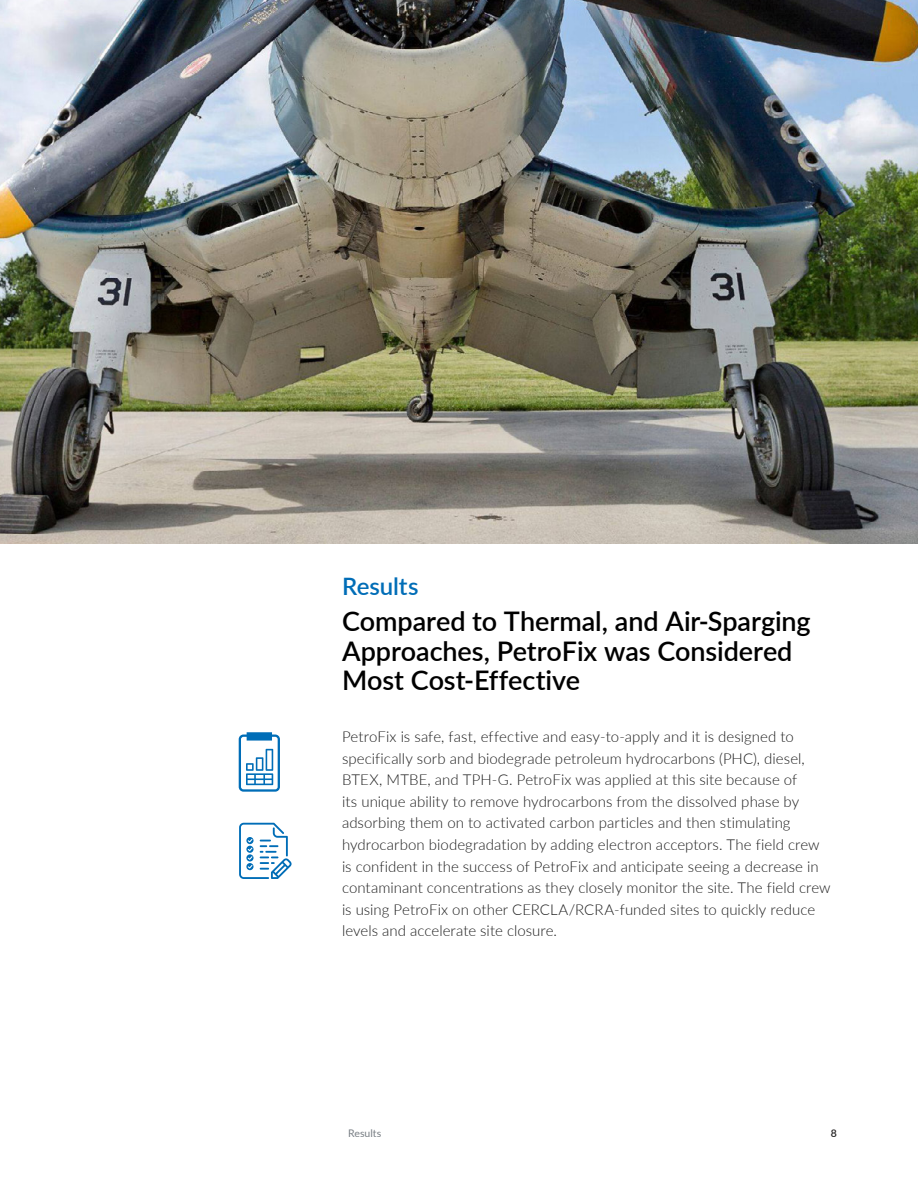
<style>
.page{position:relative;width:918px;height:1188px;background:#fff}
.page>*{position:absolute;margin:0;border:0;box-sizing:border-box;transform-origin:0 0}
.t1{font:600 27px/29.7px "Lato";color:#000}
.t2{font:600 24px "Lato";letter-spacing:-.005em;color:#006db7}
.t3{font:300 15px/21.6px "Lato";letter-spacing:.005em;color:#1d1d1d}
.t4{font:10.5px "Lato";color:#777d83}
.t5{font:600 10.5px "Lato";color:#211f20}
</style>
<div class="page">
<svg style="left:239px;top:732px;width:41px;height:60px"></svg>
<svg style="left:239px;top:823px;width:53px;height:56px"></svg>
<img style="left:0;top:0;width:918px;height:544px">
<h2 class="t2" style="left:342px;top:569px;width:78px">Results</h2>
<h1 class="t1" style="left:342px;top:605px;width:470px">Compared to Thermal, and Air-Sparging<br>Approaches, PetroFix was Considered<br>Most Cost-Effective</h1>
<p class="t3" style="left:342px;top:725px;width:490px">PetroFix is safe, fast, effective and easy-to-apply and it is designed to specifically sorb and biodegrade petroleum hydrocarbons (PHC), diesel, BTEX, MTBE, and TPH-G. PetroFix was applied at this site because of<br>its unique ability to remove hydrocarbons from the dissolved phase by adsorbing them on to activated carbon particles and then stimulating hydrocarbon biodegradation by adding electron acceptors. The field crew is confident in the success of PetroFix and anticipate seeing a decrease in contaminant concentrations as they closely monitor the site. The field crew is using PetroFix on other CERCLA/RCRA-funded sites to quickly reduce levels and accelerate site closure.</p>
<p class="t4" style="left:348px;top:1125px;width:34px">Results</p>
<p class="t5" style="left:831px;top:1125px;width:8px">8</p>
</div>
